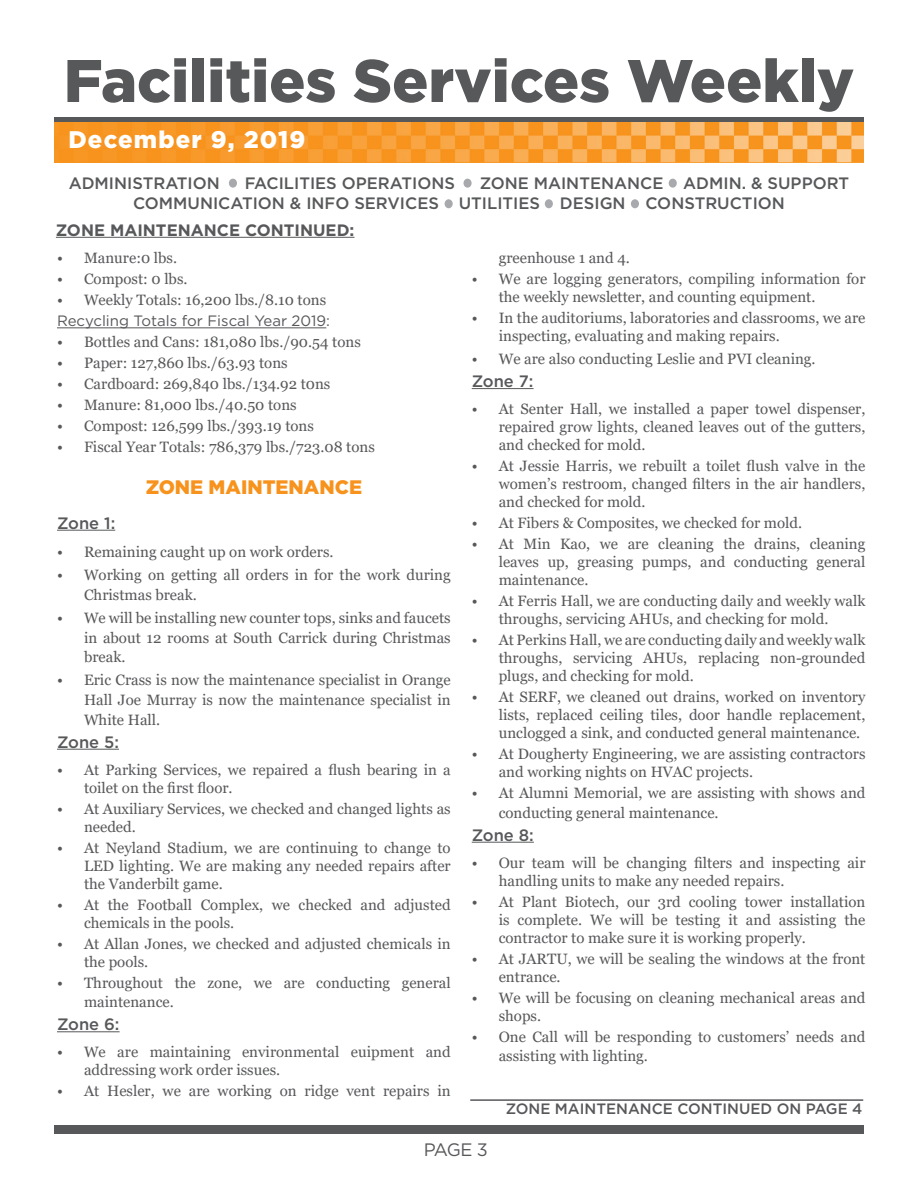
<style>
.page{position:relative;width:918px;height:1188px;background:#fff}
.page>*{position:absolute;margin:0;border:0;box-sizing:border-box;transform-origin:0 0}
.t1{font:900 60px "Gotham";color:#57585a}
.t2{font:900 24px "Gotham";letter-spacing:.05em;color:#fff}
.t3{font:900 19.5px "Gotham";color:#f7931d}
.t4{font:18px "Gotham";color:#57585a}
.t5{font:500 16.5px/19.8px "Gotham";color:#57585a}
.t6{font:700 16.5px "Gotham";color:#57585a}
.t7{font:15px/18px "Georgia";color:#57585a}
.t8{font:15px "Gotham";color:#57585a}
.t9{font:500 15px "Gotham";color:#57585a}
</style>
<div class="page">
<div style="left:229px;top:179px;width:8px;height:9px;background:#a8a9ad;border-radius:50%"></div>
<div style="left:445px;top:199px;width:8px;height:9px;background:#a8a9ad;border-radius:50%"></div>
<div style="left:669px;top:179px;width:8px;height:9px;background:#a8a9ad;border-radius:50%"></div>
<div style="left:464px;top:179px;width:8px;height:9px;background:#a8a9ad;border-radius:50%"></div>
<div style="left:545px;top:199px;width:8px;height:9px;background:#a8a9ad;border-radius:50%"></div>
<div style="left:631px;top:199px;width:8px;height:9px;background:#a8a9ad;border-radius:50%"></div>
<div style="left:54px;top:1125px;width:810px;height:9px;background:#57585a"></div>
<hr style="left:57px;top:327px;width:269px;height:1px;background:#57585a">
<hr style="left:57px;top:530px;width:58px;height:1px;background:#57585a">
<hr style="left:57px;top:749px;width:62px;height:1px;background:#57585a">
<hr style="left:57px;top:1031px;width:63px;height:1px;background:#57585a">
<hr style="left:472px;top:388px;width:62px;height:1px;background:#57585a">
<hr style="left:472px;top:842px;width:62px;height:1px;background:#57585a">
<div style="left:54px;top:117px;width:810px;height:6px;background:#57585a"></div>
<img style="left:54px;top:122px;width:810px;height:40px">
<hr style="left:470px;top:1099px;width:393px;height:2px;background:#57585a">
<hr style="left:56px;top:237px;width:299px;height:1px;background:#57585a">
<p class="t1" style="left:64px;top:39px;width:792px">Facilities Services Weekly</p>
<p class="t2" style="left:68px;top:123px;width:239px">December 9, 2019</p>
<p class="t5" style="left:69px;top:173px;width:153px">ADMINISTRATION</p>
<p class="t5" style="left:245px;top:173px;width:212px">FACILITIES OPERATIONS</p>
<p class="t5" style="left:133px;top:173px;width:718px;text-indent:347px">ZONE MAINTENANCE ADMIN. &amp; SUPPORT<br>COMMUNICATION &amp; INFO SERVICES UTILITIES DESIGN CONSTRUCTION</p>
<p class="t6" style="left:56px;top:219px;width:300px">ZONE MAINTENANCE CONTINUED:</p>
<p class="t7" style="left:57px;top:249px;width:122px">• Manure:0 lbs.</p>
<p class="t7" style="left:57px;top:270px;width:132px">• Compost: 0 lbs.</p>
<p class="t7" style="left:57px;top:291px;width:271px">• Weekly Totals: 16,200 lbs./8.10 tons</p>
<p class="t8" style="left:57px;top:311px;width:275px">Recycling Totals for Fiscal Year 2019:</p>
<p class="t7" style="left:57px;top:333px;width:305px">• Bottles and Cans: 181,080 lbs./90.54 tons</p>
<p class="t7" style="left:57px;top:354px;width:232px">• Paper: 127,860 lbs./63.93 tons</p>
<p class="t7" style="left:57px;top:375px;width:275px">• Cardboard: 269,840 lbs./134.92 t0ns</p>
<p class="t7" style="left:57px;top:396px;width:241px">• Manure: 81,000 lbs./40.50 tons</p>
<p class="t7" style="left:57px;top:417px;width:258px">• Compost: 126,599 lbs./393.19 tons</p>
<p class="t7" style="left:57px;top:438px;width:319px">• Fiscal Year Totals: 786,379 lbs./723.08 tons</p>
<p class="t3" style="left:146px;top:473px;width:218px">ZONE MAINTENANCE</p>
<p class="t5" style="left:57px;top:513px;width:60px">Zone 1:</p>
<p class="t7" style="left:57px;top:543px;width:278px">• Remaining caught up on work orders.</p>
<p class="t7" style="left:84px;top:565px;width:368px;line-height:19.8px;text-indent:-27px">• Working on getting all orders in for the work during<br>Christmas break.</p>
<p class="t7" style="left:84px;top:608px;width:368px;line-height:19.8px;text-align:justify;text-indent:-27px">• We will be installing new counter tops, sinks and faucets in about 12 rooms at South Carrick during Christmas break.</p>
<p class="t7" style="left:84px;top:670px;width:368px;line-height:19.8px;text-align:justify;text-indent:-27px">• Eric Crass is now the maintenance specialist in Orange Hall Joe Murray is now the maintenance specialist in White Hall.</p>
<p class="t5" style="left:57px;top:732px;width:64px">Zone 5:</p>
<p class="t7" style="left:84px;top:761px;width:368px;text-indent:-27px">• At Parking Services, we repaired a flush bearing in a toilet on the first floor.</p>
<p class="t7" style="left:84px;top:800px;width:368px;text-indent:-27px">• At Auxiliary Services, we checked and changed lights as needed.</p>
<p class="t7" style="left:84px;top:839px;width:368px;text-align:justify;text-indent:-27px">• At Neyland Stadium, we are continuing to change to LED lighting. We are making any needed repairs after the Vanderbilt game.</p>
<p class="t7" style="left:84px;top:896px;width:368px;text-indent:-27px">• At the Football Complex, we checked and adjusted chemicals in the pools.</p>
<p class="t7" style="left:84px;top:935px;width:368px;text-indent:-27px">• At Allan Jones, we checked and adjusted chemicals in the pools.</p>
<p class="t7" style="left:84px;top:973px;width:368px;line-height:19.8px;text-indent:-27px">• Throughout the zone, we are conducting general maintenance.</p>
<p class="t5" style="left:57px;top:1014px;width:64px">Zone 6:</p>
<p class="t7" style="left:84px;top:1043px;width:368px;text-indent:-27px">• We are maintaining environmental euipment and addressing work order issues.</p>
<p class="t7" style="left:57px;top:1082px;width:395px">• At Hesler, we are working on ridge vent repairs in</p>
<p class="t7" style="left:499px;top:249px;width:133px">greenhouse 1 and 4.</p>
<p class="t7" style="left:499px;top:270px;width:368px;text-indent:-27px">• We are logging generators, compiling information for the weekly newsletter, and counting equipment.</p>
<p class="t7" style="left:499px;top:309px;width:368px;text-indent:-27px">• In the auditoriums, laboratories and classrooms, we are inspecting, evaluating and making repairs.</p>
<p class="t7" style="left:472px;top:350px;width:345px">• We are also conducting Leslie and PVI cleaning.</p>
<p class="t5" style="left:472px;top:371px;width:63px">Zone 7:</p>
<p class="t7" style="left:499px;top:400px;width:368px;text-align:justify;text-indent:-27px">• At Senter Hall, we installed a paper towel dispenser, repaired grow lights, cleaned leaves out of the gutters, and checked for mold.</p>
<p class="t7" style="left:499px;top:457px;width:368px;text-align:justify;text-indent:-27px">• At Jessie Harris, we rebuilt a toilet flush valve in the women’s restroom, changed filters in the air handlers, and checked for mold.</p>
<p class="t7" style="left:472px;top:514px;width:332px">• At Fibers &amp; Composites, we checked for mold.</p>
<p class="t7" style="left:499px;top:535px;width:368px;text-align:justify;text-indent:-27px">• At Min Kao, we are cleaning the drains, cleaning leaves up, greasing pumps, and conducting general maintenance.</p>
<p class="t7" style="left:499px;top:592px;width:368px;text-indent:-27px">• At Ferris Hall, we are conducting daily and weekly walk throughs, servicing AHUs, and checking for mold.</p>
<p class="t7" style="left:499px;top:631px;width:368px;text-align:justify;text-indent:-27px">• At Perkins Hall, we are conducting daily and weekly walk throughs, servicing AHUs, replacing non-grounded plugs, and checking for mold.</p>
<p class="t7" style="left:499px;top:688px;width:368px;text-align:justify;text-indent:-27px">• At SERF, we cleaned out drains, worked on inventory lists, replaced ceiling tiles, door handle replacement, unclogged a sink, and conducted general maintenance.</p>
<p class="t7" style="left:499px;top:745px;width:368px;text-indent:-27px">• At Dougherty Engineering, we are assisting contractors and working nights on HVAC projects.</p>
<p class="t7" style="left:499px;top:783px;width:368px;line-height:19.8px;text-indent:-27px">• At Alumni Memorial, we are assisting with shows and conducting general maintenance.</p>
<p class="t5" style="left:472px;top:825px;width:64px">Zone 8:</p>
<p class="t7" style="left:499px;top:854px;width:368px;text-indent:-27px">• Our team will be changing filters and inspecting air handling units to make any needed repairs.</p>
<p class="t7" style="left:499px;top:893px;width:368px;text-align:justify;text-indent:-27px">• At Plant Biotech, our 3rd cooling tower installation is complete. We will be testing it and assisting the contractor to make sure it is working properly.</p>
<p class="t7" style="left:499px;top:950px;width:368px;text-indent:-27px">• At JARTU, we will be sealing the windows at the front entrance.</p>
<p class="t7" style="left:499px;top:989px;width:368px;text-indent:-27px">• We will be focusing on cleaning mechanical areas and shops.</p>
<p class="t7" style="left:499px;top:1027px;width:368px;line-height:19.8px;text-indent:-27px">• One Call will be responding to customers’ needs and assisting with lighting.</p>
<p class="t9" style="left:506px;top:1099px;width:358px">ZONE MAINTENANCE CONTINUED ON PAGE 4</p>
<p class="t4" style="left:424px;top:1138px;width:66px">PAGE 3</p>
</div>
